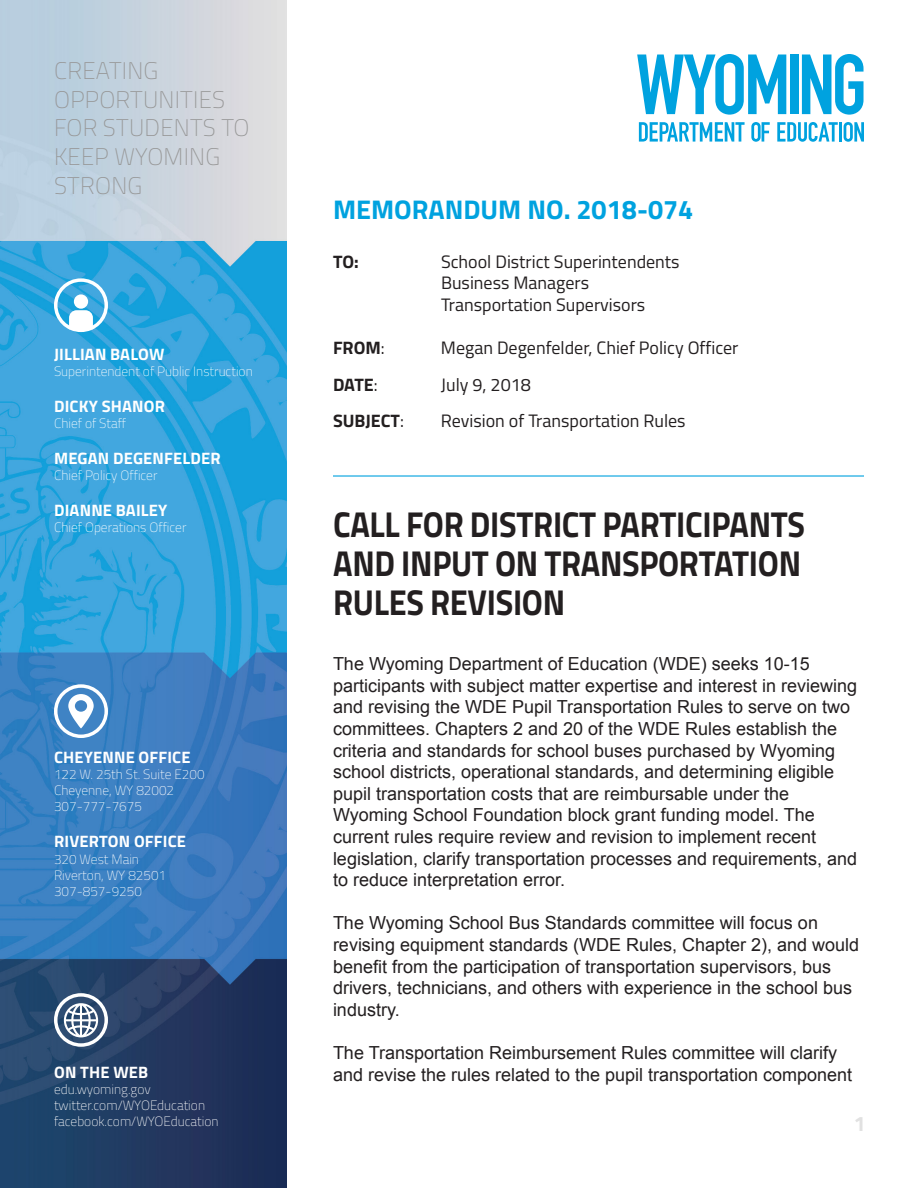
<style>
.page{position:relative;width:918px;height:1188px;background:#fff}
.page>*{position:absolute;margin:0;border:0;box-sizing:border-box;transform-origin:0 0}
.Headline{font:700 36px/39px "Titillium Web";letter-spacing:-.01em;color:#231f20;text-align:justify;scale:.9 1}
.Section_Title{font:700 27px "Titillium Web";color:#00a2df}
.t1{font:100 24px/28.8px "Titillium Web";letter-spacing:.01em;color:#969696}
.t2{font:700 21px "Titillium Web";color:#e1e1e1}
.t3{font:18px/21.6px "Arial";color:#231f20}
.t4{font:18px "Titillium Web";color:#231f20}
.t5{font:700 18px "Titillium Web";color:#231f20}
.Sidebar_Title{font:700 16.5px "Titillium Web";letter-spacing:.01em;color:#fff}
.Sidebar_Description{font:100 13.5px "Titillium Web";color:#fff}
.s1{font-weight:400}
</style>
<div class="page">
<img style="left:0;top:0;width:286px;height:1188px">
<svg style="left:54px;top:993px;width:54px;height:54px"></svg>
<svg style="left:54px;top:684px;width:54px;height:54px"></svg>
<svg style="left:54px;top:278px;width:54px;height:54px"></svg>
<svg style="left:637px;top:54px;width:149px;height:61px"></svg>
<div style="left:790px;top:55px;width:8px;height:59px;background:#00a2df"></div>
<svg style="left:802px;top:54px;width:62px;height:61px"></svg>
<svg style="left:639px;top:122px;width:106px;height:20px"></svg>
<svg style="left:751px;top:122px;width:19px;height:20px"></svg>
<svg style="left:777px;top:122px;width:61px;height:20px"></svg>
<hr style="left:839px;top:122px;width:3px;height:20px;background:#00a2df">
<svg style="left:844px;top:122px;width:20px;height:20px"></svg>
<hr style="left:333px;top:475px;width:531px;height:2px;background:#00a2df">
<p class="t1" style="left:54px;top:55px;width:197px">CREATING<br>OPPORTUNITIES<br>FOR STUDENTS TO<br>KEEP WYOMING<br>STRONG</p>
<p class="Sidebar_Title" style="left:54px;top:341px;width:112px">JILLIAN BALOW</p>
<p class="Sidebar_Description" style="left:54px;top:361px;width:200px">Superintendent of Public Instruction</p>
<p class="Sidebar_Title" style="left:54px;top:393px;width:112px">DICKY SHANOR</p>
<p class="Sidebar_Description" style="left:54px;top:414px;width:74px">Chief of Staff</p>
<p class="Sidebar_Title" style="left:54px;top:446px;width:168px">MEGAN DEGENFELDER</p>
<p class="Sidebar_Description" style="left:54px;top:466px;width:105px">Chief Policy Officer</p>
<p class="Sidebar_Title" style="left:54px;top:498px;width:115px">DIANNE BAILEY</p>
<p class="Sidebar_Description" style="left:54px;top:518px;width:134px">Chief Operations Officer</p>
<p class="Sidebar_Title" style="left:54px;top:744px;width:138px">CHEYENNE OFFICE</p>
<p class="Sidebar_Description" style="left:54px;top:765px;width:152px">122 W. 25th St. Suite E200</p>
<p class="Sidebar_Description" style="left:54px;top:781px;width:122px">Cheyenne, WY 82002</p>
<p class="Sidebar_Description" style="left:54px;top:797px;width:89px">307-777-7675</p>
<p class="Sidebar_Title" style="left:54px;top:829px;width:133px">RIVERTON OFFICE</p>
<p class="Sidebar_Description" style="left:54px;top:849px;width:87px">320 West Main</p>
<p class="Sidebar_Description" style="left:54px;top:865px;width:114px">Riverton, WY 82501</p>
<p class="Sidebar_Description" style="left:54px;top:882px;width:89px">307-857-9250</p>
<p class="Sidebar_Title" style="left:54px;top:1059px;width:96px">ON THE WEB</p>
<p class="Sidebar_Description" style="left:54px;top:1080px;width:98px">edu.wyoming.gov</p>
<p class="Sidebar_Description" style="left:54px;top:1096px;width:153px">twitter.com/WYOEducation</p>
<p class="Sidebar_Description" style="left:54px;top:1112px;width:166px">facebook.com/WYOEducation</p>
<p class="Section_Title" style="left:333px;top:189px;width:362px">MEMORANDUM NO. 2018-074</p>
<p class="t5" style="left:333px;top:248px;width:27px">TO:</p>
<p class="t4" style="left:441px;top:248px;width:240px">School District Superintendents</p>
<p class="t4" style="left:441px;top:270px;width:150px">Business Managers</p>
<p class="t4" style="left:441px;top:291px;width:206px">Transportation Supervisors</p>
<p class="t5" style="left:333px;top:334px;width:53px">FROM<span class="s1">:</span></p>
<p class="t4" style="left:441px;top:334px;width:299px">Megan Degenfelder, Chief Policy Officer</p>
<p class="t5" style="left:333px;top:371px;width:46px">DATE<span class="s1">:</span></p>
<p class="t4" style="left:441px;top:371px;width:91px">July 9, 2018</p>
<p class="t5" style="left:333px;top:407px;width:72px">SUBJECT<span class="s1">:</span></p>
<p class="t4" style="left:441px;top:408px;width:246px">Revision of Transportation Rules</p>
<p class="Headline" style="left:333px;top:503px;width:526px">CALL FOR DISTRICT PARTICIPANTS AND INPUT ON TRANSPORTATION RULES REVISION</p>
<p class="t3" style="left:333px;top:653px;width:526px">The Wyoming Department of Education (WDE) seeks 10-15 participants with subject matter expertise and interest in reviewing and revising the WDE Pupil Transportation Rules to serve on two committees. Chapters 2 and 20 of the WDE Rules establish the criteria and standards for school buses purchased by Wyoming school districts, operational standards, and determining eligible pupil transportation costs that are reimbursable under the Wyoming School Foundation block grant funding model. The current rules require review and revision to implement recent legislation, clarify transportation processes and requirements, and to reduce interpretation error.</p>
<p class="t3" style="left:333px;top:912px;width:528px">The Wyoming School Bus Standards committee will focus on revising equipment standards (WDE Rules, Chapter 2), and would benefit from the participation of transportation supervisors, bus drivers, technicians, and others with experience in the school bus industry.</p>
<p class="t3" style="left:333px;top:1042px;width:521px">The Transportation Reimbursement Rules committee will clarify and revise the rules related to the pupil transportation component</p>
<p class="t2" style="left:854px;top:1107px;width:13px">1</p>
</div>
